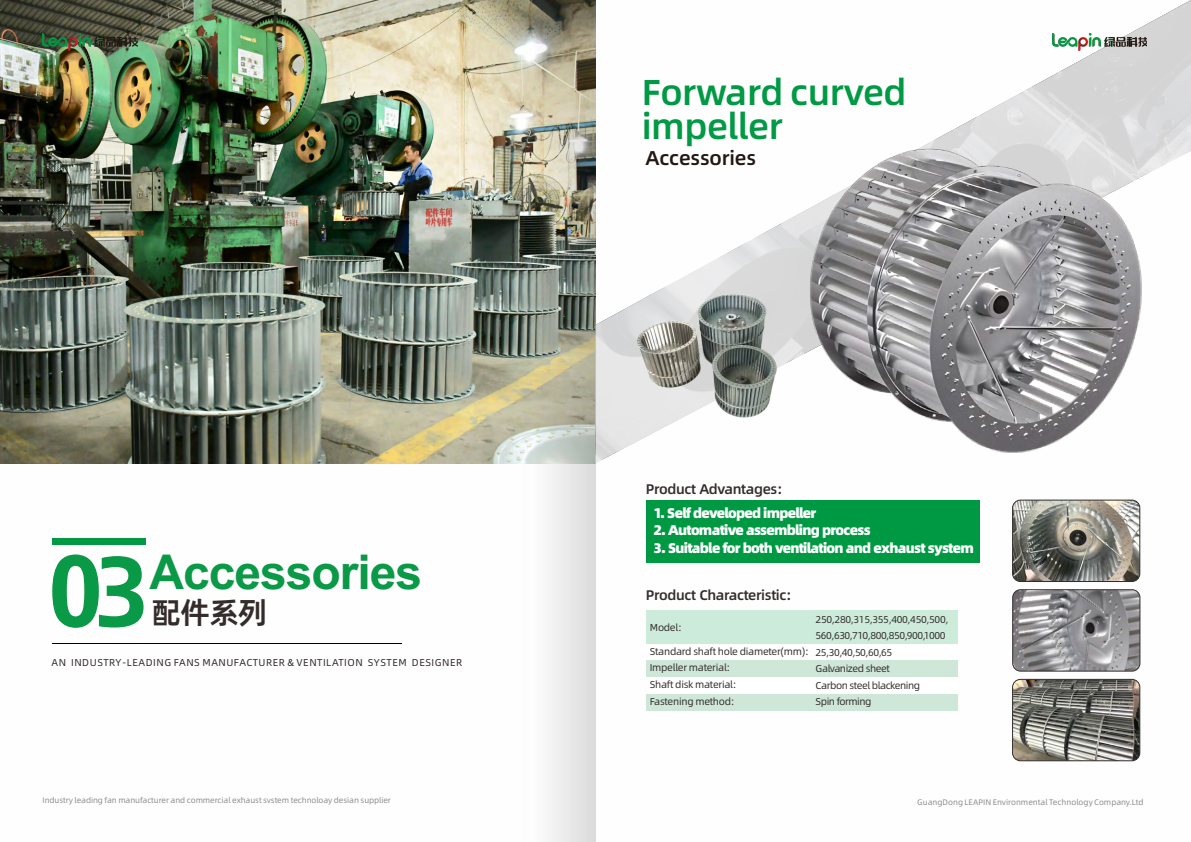
<style>
.page{position:relative;width:1191px;height:842px;background:#fff}
.page>*{position:absolute;margin:0;border:0;box-sizing:border-box;transform-origin:0 0}
.t1{font:700 100px "Arial";color:#0a9946}
.t2{font:700 48px "Arial";letter-spacing:-.02em;color:#0a9946}
.t3{font:36px/34px "Alibaba Pu Hui Ti M";letter-spacing:-.015em;color:#094}
.t4{font:30px "Alibaba Pu Hui Ti 2 85 Bold";color:#332c2b}
.t5{font:20px "Alibaba Pu Hui Ti M";letter-spacing:-.01em;color:#221714}
.t6{font:14px "Alibaba Pu Hui Ti H";letter-spacing:-.05em;color:#fff}
.t7{font:14px "Alibaba Pu Hui Ti M";letter-spacing:-.025em;color:#332c2b}
.t8{font:10px/16.6px "Alibaba Pu Hui Ti 2 55 Regular";letter-spacing:-.035em;color:#332c2b}
.t9{font:10px/16.6px "Alibaba Pu Hui Ti R";letter-spacing:-.03em;color:#332c2b}
.t10{font:10px "Alibaba Pu Hui Ti 2 55 Regular";letter-spacing:.05em;color:#332c2b}
.t11{font:8px "Alibaba Pu Hui Ti 2 55 Regular";letter-spacing:-.01em;color:#8b8b8c}
.s1{font-family:"Alibaba Pu Hui Ti 2 85 Bold";font-weight:400}
</style>
<div class="page">
<img style="left:0;top:0;width:522px;height:463px">
<div style="left:52px;top:538px;width:93px;height:7px;background:#094"></div>
<hr style="left:52px;top:643px;width:350px;height:1px;background:#000">
<svg style="left:595px;top:0;width:596px;height:463px"></svg>
<img style="left:522px;top:0;width:73px;height:842px">
<img style="left:765px;top:123px;width:403px;height:340px">
<img style="left:615px;top:279px;width:196px;height:147px">
<img style="left:1012px;top:590px;width:128px;height:81px;border-radius:8px">
<div style="left:1012px;top:589px;width:128px;height:82px;border:1px solid #332c2b;border-radius:8px"></div>
<img style="left:1012px;top:500px;width:127px;height:81px;border-radius:8px">
<div style="left:1012px;top:500px;width:128px;height:82px;border:1px solid #332c2b;border-radius:8px"></div>
<img style="left:1012px;top:679px;width:127px;height:82px;border-radius:8px">
<div style="left:1012px;top:679px;width:128px;height:82px;border:1px solid #332c2b;border-radius:8px"></div>
<div style="left:646px;top:694px;width:311px;height:17px;background:#cee7d9"></div>
<div style="left:646px;top:610px;width:311px;height:34px;background:#cdebda"></div>
<div style="left:646px;top:660px;width:311px;height:17px;background:#cee7d9"></div>
<div style="left:646px;top:500px;width:334px;height:63px;background:#009943"></div>
<img style="left:1052px;top:33px;width:94px;height:18px">
<img style="left:43px;top:33px;width:94px;height:18px">
<h1 class="t1" style="left:48px;top:554px;width:104px">0<span class="s1">3</span></h1>
<h2 class="t2" style="left:149px;top:554px;width:274px">Accessories</h2>
<h3 class="t4" style="left:151px;top:598px;width:118px">配件系列</h3>
<p class="t10" style="left:51px;top:657px;width:412px">AN INDUSTRY-LEADING FANS MANUFACTURER &amp; VENTILATION SYSTEM DESIGNER</p>
<p class="t11" style="left:43px;top:796px;width:350px">Industry leading fan manufacturer and commercial exhaust svstem technoloay desian supplier</p>
<h3 class="t3" style="left:641px;top:75px;width:266px">Forward curved impeller</h3>
<h3 class="t5" style="left:645px;top:148px;width:112px">Accessories</h3>
<h3 class="t7" style="left:646px;top:482px;width:138px">Product Advantages:</h3>
<h3 class="t6" style="left:653px;top:506px;width:164px">1. Self developed impeller</h3>
<h3 class="t6" style="left:653px;top:523px;width:219px">2. Automative assembling process</h3>
<h3 class="t6" style="left:653px;top:541px;width:322px">3. Suitable for both ventilation and exhaust system</h3>
<h3 class="t7" style="left:646px;top:588px;width:147px">Product Characteristic:</h3>
<p class="t9" style="left:650px;top:619px;width:33px">Model:</p>
<p class="t8" style="left:815px;top:611px;width:134px">250,280,315,355,400,450,500,<br>560,630,710,800,850,900,1000<br>25,30,40,50,60,65<br>Galvanized sheet<br>Carbon steel blackening<br>Spin forming</p>
<p class="t9" style="left:650px;top:643px;width:160px">Standard shaft hole diameter(mm):<br>Impeller material:<br>Shaft disk material:<br>Fastening method:</p>
<p class="t11" style="left:917px;top:799px;width:228px">GuangDong LEAPIN Environmental Technology Company.Ltd</p>
</div>
